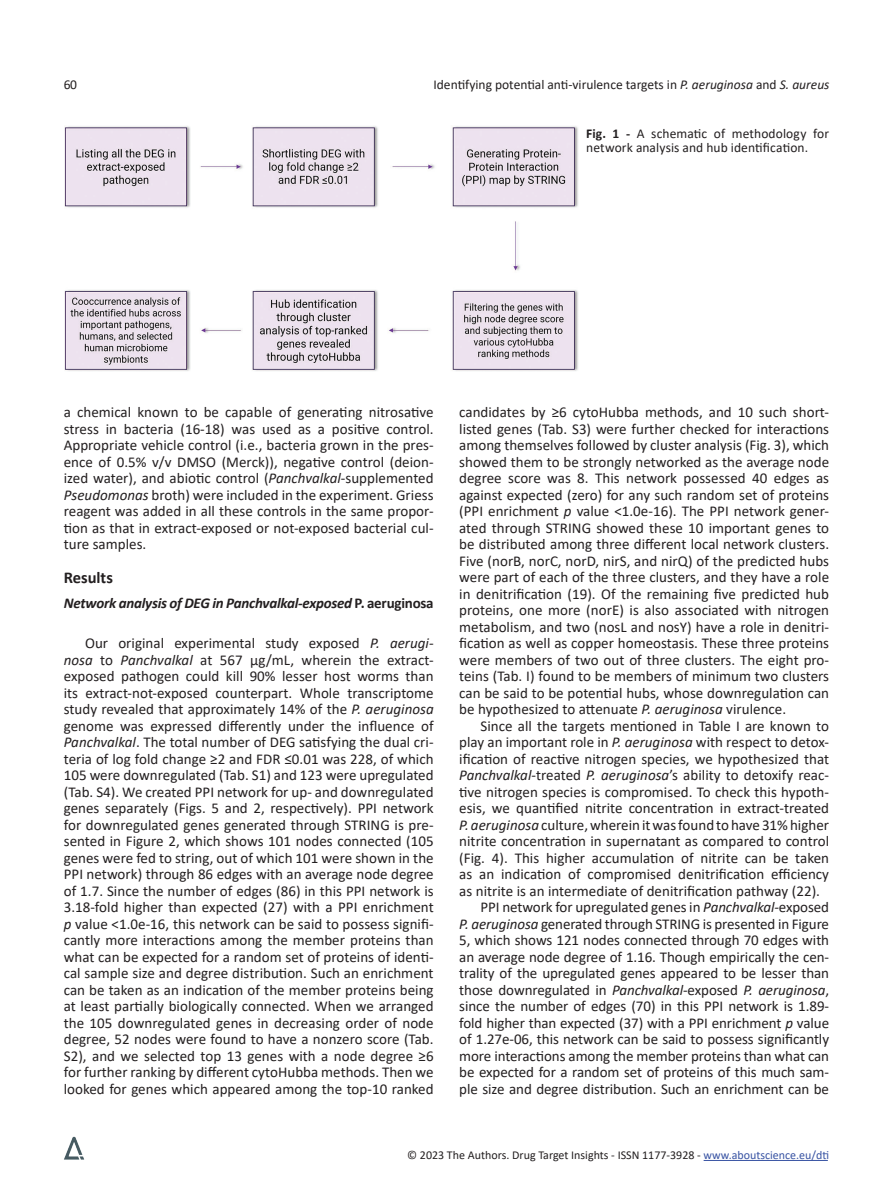
<style>
.page{position:relative;width:893px;height:1191px;background:#fff}
.page>*{position:absolute;margin:0;border:0;box-sizing:border-box;transform-origin:0 0}
.t1{font:700 16.5px "Calibri";color:#231f20}
.t2{font:15px/16.5px "Calibri";letter-spacing:-.005em;color:#231f20;text-align:justify}
.t3{font:italic 700 15px "Calibri";letter-spacing:-.015em;color:#231f20}
.t4{font:13.5px/14.2px "Calibri";letter-spacing:.005em;color:#231f20}
.t5{font:12px "Calibri";color:#231f20}
.s1{font-style:italic}
.s2{font-weight:700}
.s3{font-style:normal}
.s4{color:#3853a3}
</style>
<div class="page">
<hr style="left:704px;top:1160px;width:124px;height:1px;background:#3853a3">
<img style="left:64px;top:1136px;width:21px;height:24px">
<img style="left:64px;top:126px;width:514px;height:245px">
<p class="t4" style="left:64px;top:77px;width:15px">60</p>
<p class="t4" style="left:433px;top:77px;width:397px">Identifying potential anti-virulence targets in <span class="s1">P. aeruginosa</span> and <span class="s1">S. aureus</span></p>
<p class="t4" style="left:586px;top:126px;width:245px"><span class="s2">Fig. 1 -</span> A schematic of methodology for network analysis and hub identification.</p>
<p class="t2" style="left:64px;top:403px;width:371px">a chemical known to be capable of generating nitrosative stress in bacteria (16-18) was used as a positive control.<br>Appropriate vehicle control (i.e., bacteria grown in the pres&shy;ence of 0.5% v/v DMSO (Merck)), negative control (deion&shy;ized water), and abiotic control (<span class="s1">Panchvalkal</span>-supplemented <span class="s1">Pseudomonas</span> broth) were included in the experiment. Griess reagent was added in all these controls in the same propor&shy;tion as that in extract-exposed or not-exposed bacterial cul&shy;ture samples.</p>
<p class="t1" style="left:64px;top:566px;width:51px">Results</p>
<p class="t3" style="left:64px;top:593px;width:371px">Network analysis of DEG in Panchvalkal-exposed <span class="s3">P. aeruginosa</span></p>
<p class="t2" style="left:64px;top:634px;width:371px;text-indent:21px">Our original experimental study exposed <span class="s1">P. aerugi&shy;nosa</span> to <span class="s1">Panchvalkal</span> at 567 μg/mL, wherein the extract&shy;exposed pathogen could kill 90% lesser host worms than its extract-not-exposed counterpart. Whole transcriptome study revealed that approximately 14% of the <span class="s1">P. aeruginosa </span>genome was expressed differently under the influence of <span class="s1">Panchvalkal</span>. The total number of DEG satisfying the dual cri&shy;teria of log fold change ≥2 and FDR ≤0.01 was 228, of which 105 were downregulated (Tab. S1) and 123 were upregulated (Tab. S4). We created PPI network for up- and downregulated genes separately (Figs. 5 and 2, respectively). PPI network for downregulated genes generated through STRING is pre&shy;sented in Figure 2, which shows 101 nodes connected (105 genes were fed to string, out of which 101 were shown in the PPI network) through 86 edges with an average node degree of 1.7. Since the number of edges (86) in this PPI network is 3.18-fold higher than expected (27) with a PPI enrichment <span class="s1">p</span> value &lt;1.0e-16, this network can be said to possess signifi&shy;cantly more interactions among the member proteins than what can be expected for a random set of proteins of identi&shy;cal sample size and degree distribution. Such an enrichment can be taken as an indication of the member proteins being at least partially biologically connected. When we arranged the 105 downregulated genes in decreasing order of node degree, 52 nodes were found to have a nonzero score (Tab.<br>S2), and we selected top 13 genes with a node degree ≥6 for further ranking by different cytoHubba methods. Then we looked for genes which appeared among the top-10 ranked</p>
<p class="t2" style="left:459px;top:403px;width:371px">candidates by ≥6 cytoHubba methods, and 10 such short&shy;listed genes (Tab. S3) were further checked for interactions among themselves followed by cluster analysis (Fig. 3), which showed them to be strongly networked as the average node degree score was 8. This network possessed 40 edges as against expected (zero) for any such random set of proteins (PPI enrichment <span class="s1">p</span> value &lt;1.0e-16). The PPI network gener&shy;ated through STRING showed these 10 important genes to be distributed among three different local network clusters.<br>Five (norB, norC, norD, nirS, and nirQ) of the predicted hubs were part of each of the three clusters, and they have a role in denitrification (19). Of the remaining five predicted hub proteins, one more (norE) is also associated with nitrogen metabolism, and two (nosL and nosY) have a role in denitri&shy;fication as well as copper homeostasis. These three proteins were members of two out of three clusters. The eight pro&shy;teins (Tab. I) found to be members of minimum two clusters can be said to be potential hubs, whose downregulation can be hypothesized to attenuate <span class="s1">P. aeruginosa</span> virulence.</p>
<p class="t2" style="left:480px;top:717px;width:350px">Since all the targets mentioned in Table I are known to</p>
<p class="t2" style="left:459px;top:733px;width:371px">play an important role in <span class="s1">P. aeruginosa</span> with respect to detox-</p>
<p class="t2" style="left:459px;top:750px;width:371px">ification of reactive nitrogen species, we hypothesized that</p>
<p class="t2" style="left:459px;top:766px;width:371px"><span class="s1">Panchvalkal</span>-treated <span class="s1">P. aeruginosa</span>’s ability to detoxify reac-</p>
<p class="t2" style="left:459px;top:783px;width:371px">tive nitrogen species is compromised. To check this hypoth-</p>
<p class="t2" style="left:459px;top:799px;width:371px">esis, we quantified nitrite concentration in extract-treated</p>
<p class="t2" style="left:459px;top:816px;width:371px"><span class="s1">P. aeruginosa</span> culture, wherein it was found to have 31% higher</p>
<p class="t2" style="left:459px;top:832px;width:371px">nitrite concentration in supernatant as compared to control</p>
<p class="t2" style="left:459px;top:849px;width:371px">(Fig. 4). This higher accumulation of nitrite can be taken</p>
<p class="t2" style="left:459px;top:865px;width:371px">as an indication of compromised denitrification efficiency</p>
<p class="t2" style="left:459px;top:882px;width:362px">as nitrite is an intermediate of denitrification pathway (22).</p>
<p class="t2" style="left:480px;top:898px;width:350px">PPI network for upregulated genes in <span class="s1">Panchvalkal-</span>exposed</p>
<p class="t2" style="left:459px;top:915px;width:371px"><span class="s1">P. aeruginosa</span> generated through STRING is presented in Figure</p>
<p class="t2" style="left:459px;top:931px;width:371px">5, which shows 121 nodes connected through 70 edges with</p>
<p class="t2" style="left:459px;top:948px;width:371px">an average node degree of 1.16. Though empirically the cen-</p>
<p class="t2" style="left:459px;top:964px;width:371px">trality of the upregulated genes appeared to be lesser than</p>
<p class="t2" style="left:459px;top:981px;width:371px">those downregulated in <span class="s1">Panchvalkal</span>-exposed <span class="s1">P. aeruginosa</span>,</p>
<p class="t2" style="left:459px;top:997px;width:371px">since the number of edges (70) in this PPI network is 1.89-</p>
<p class="t2" style="left:459px;top:1014px;width:371px">fold higher than expected (37) with a PPI enrichment <span class="s1">p</span> value</p>
<p class="t2" style="left:459px;top:1030px;width:371px">of 1.27e-06, this network can be said to possess significantly</p>
<p class="t2" style="left:459px;top:1047px;width:371px">more interactions among the member proteins than what can</p>
<p class="t2" style="left:459px;top:1063px;width:371px">be expected for a random set of proteins of this much sam-</p>
<p class="t2" style="left:459px;top:1080px;width:371px">ple size and degree distribution. Such an enrichment can be</p>
<p class="t5" style="left:407px;top:1146px;width:423px">© 2023 The Authors. Drug Target Insights - ISSN 1177-3928 - <span class="s4">www.aboutscience.eu/dti</span></p>
</div>
